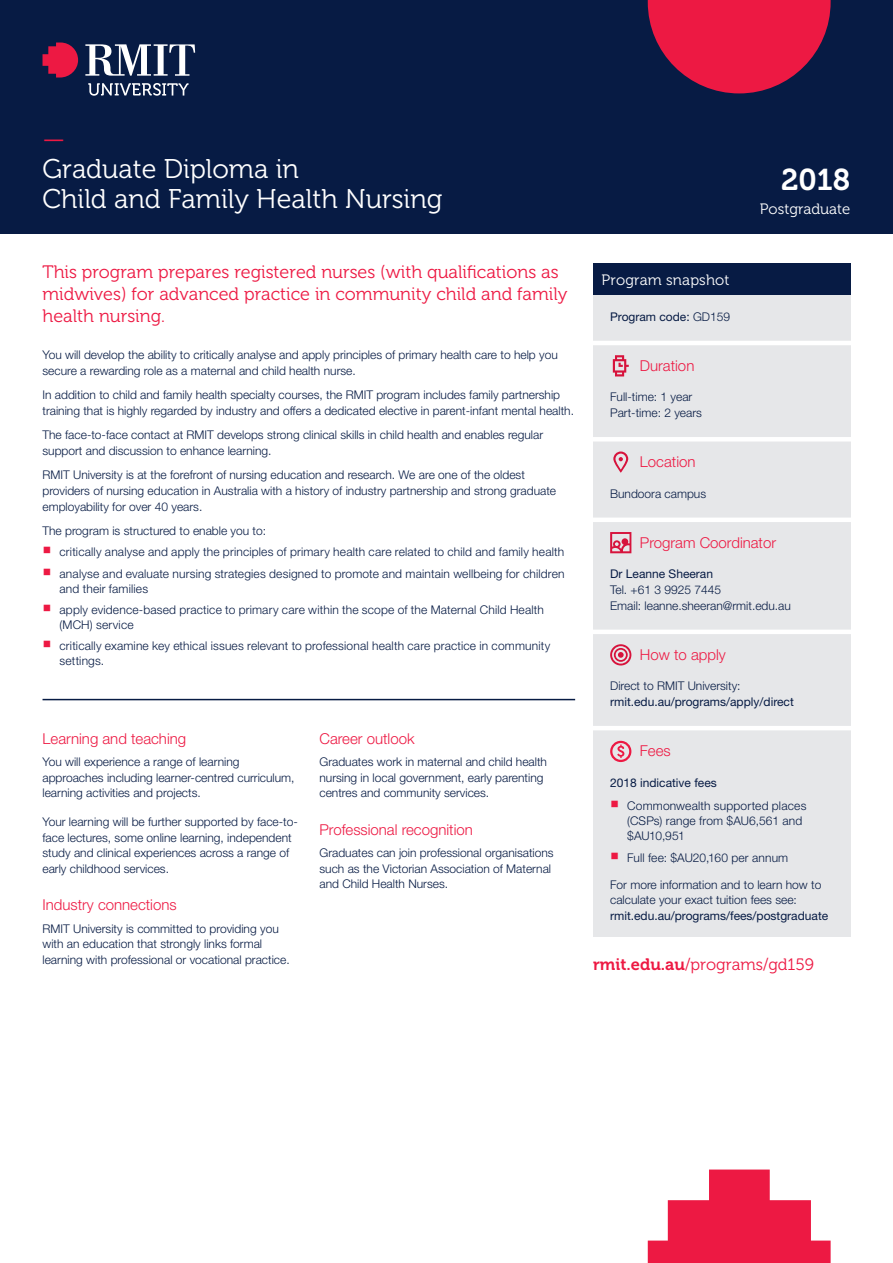
<style>
.page{position:relative;width:893px;height:1263px;background:#fff}
.page>*{position:absolute;margin:0;border:0;box-sizing:border-box;transform-origin:0 0}
.t1{font:30px "Museo 700";color:#fff}
.t2{font:27px/30px "Museo 300";color:#fff}
.t3{font:27px "Museo 300";color:#ed1943}
.t4{font:18px/21.8px "Museo 300";color:#ed1943}
.t5{font:16.5px "Museo 300";color:#ed1943}
.t6{font:300 15px "Helvetica Neue LT Pro";color:#ed1943}
.t7{font:15px "Museo 300";letter-spacing:.01em;color:#fff}
.t8{font:300 12px/15.8px "Helvetica Neue LT Pro";color:#071b44}
.t9{font:12px "Helvetica Neue LT Pro";color:#071b44}
.s1{color:#ed1943}
.s2{font-weight:300}
.s3{font-family:"Museo 700"}
</style>
<div class="page">
<div style="left:0;top:0;width:893px;height:234px;background:#071b44"></div>
<svg style="left:43px;top:43px;width:35px;height:35px"></svg>
<svg style="left:85px;top:44px;width:110px;height:32px"></svg>
<svg style="left:88px;top:83px;width:101px;height:13px"></svg>
<svg style="left:648px;top:1169px;width:183px;height:94px"></svg>
<svg style="left:648px;top:0;width:183px;height:93px"></svg>
<hr style="left:43px;top:699px;width:532px;height:1px;background:#071b44">
<div style="left:593px;top:295px;width:257px;height:642px;background:#e6e7e9"></div>
<hr style="left:568px;top:341px;width:308px;height:4px;background:#fff">
<hr style="left:568px;top:437px;width:308px;height:4px;background:#fff">
<hr style="left:568px;top:518px;width:308px;height:4px;background:#fff">
<hr style="left:568px;top:630px;width:308px;height:4px;background:#fff">
<hr style="left:568px;top:726px;width:308px;height:4px;background:#fff">
<svg style="left:613px;top:355px;width:16px;height:21px"></svg>
<svg style="left:613px;top:451px;width:15px;height:22px"></svg>
<svg style="left:610px;top:532px;width:21px;height:21px"></svg>
<div style="left:593px;top:264px;width:257px;height:31px;background:#071b44"></div>
<div style="left:610px;top:741px;width:21px;height:21px;border:2px solid #ed1943;border-radius:50%"></div>
<svg style="left:617px;top:744px;width:7px;height:14px"></svg>
<svg style="left:610px;top:644px;width:21px;height:21px"></svg>
<h2 class="t3" style="left:43px;top:124px;width:24px">—</h2>
<h2 class="t2" style="left:43px;top:154px;width:401px">Graduate Diploma in<br>Child and Family Health Nursing</h2>
<h3 class="t4" style="left:43px;top:262px;width:526px">This program prepares registered nurses (with qualifications as midwives) for advanced practice in community child and family health nursing.</h3>
<p class="t8" style="left:43px;top:347px;width:517px">You will develop the ability to critically analyse and apply principles of primary health care to help you secure a rewarding role as a maternal and child health nurse.</p>
<p class="t8" style="left:43px;top:387px;width:533px">In addition to child and family health specialty courses, the RMIT program includes family partnership training that is highly regarded by industry and offers a dedicated elective in parent-infant mental health.</p>
<p class="t8" style="left:43px;top:427px;width:502px">The face-to-face contact at RMIT develops strong clinical skills in child health and enables regular support and discussion to enhance learning.</p>
<p class="t8" style="left:43px;top:467px;width:515px">RMIT University is at the forefront of nursing education and research. We are one of the oldest providers of nursing education in Australia with a history of industry partnership and strong graduate employability for over 40 years.</p>
<p class="t8" style="left:43px;top:522px;width:225px">The program is structured to enable you to:</p>
<p class="t8" style="left:43px;top:544px;width:523px"><span class="s1">○</span> critically analyse and apply the principles of primary health care related to child and family health</p>
<p class="t8" style="left:60px;top:565px;width:507px;line-height:15px;text-indent:-17px"><span class="s1">○</span> analyse and evaluate nursing strategies designed to promote and maintain wellbeing for children and their families</p>
<p class="t8" style="left:60px;top:602px;width:486px;line-height:15px;text-indent:-17px"><span class="s1">○</span> apply evidence-based practice to primary care within the scope of the Maternal Child Health (MCH) service</p>
<p class="t8" style="left:60px;top:638px;width:492px;line-height:15px;text-indent:-17px"><span class="s1">○</span> critically examine key ethical issues relevant to professional health care practice in community settings.</p>
<p class="t6" style="left:43px;top:729px;width:145px">Learning and teaching</p>
<p class="t8" style="left:43px;top:753px;width:254px">You will experience a range of learning approaches including learner-centred curriculum, learning activities and projects.</p>
<p class="t8" style="left:43px;top:813px;width:257px">Your learning will be further supported by face-to&shy;face lectures, some online learning, independent study and clinical experiences across a range of early childhood services.</p>
<p class="t6" style="left:43px;top:896px;width:136px">Industry connections</p>
<p class="t8" style="left:43px;top:920px;width:249px">RMIT University is committed to providing you with an education that strongly links formal learning with professional or vocational practice.</p>
<p class="t6" style="left:319px;top:729px;width:97px">Career outlook</p>
<p class="t8" style="left:319px;top:753px;width:229px">Graduates work in maternal and child health nursing in local government, early parenting centres and community services.</p>
<p class="t6" style="left:319px;top:820px;width:155px">Professional recognition</p>
<p class="t8" style="left:319px;top:844px;width:236px">Graduates can join professional organisations such as the Victorian Association of Maternal and Child Health Nurses.</p>
<p class="t7" style="left:602px;top:272px;width:129px">Program snapshot</p>
<h1 class="t1" style="left:781px;top:163px;width:71px">2018</h1>
<p class="t7" style="left:760px;top:201px;width:92px">Postgraduate</p>
<p class="t9" style="left:610px;top:309px;width:122px">Program code: <span class="s2">GD159</span></p>
<p class="t6" style="left:640px;top:356px;width:56px">Duration</p>
<p class="t8" style="left:610px;top:389px;width:93px">Full-time: 1 year<br>Part-time: 2 years</p>
<p class="t6" style="left:640px;top:452px;width:57px">Location</p>
<p class="t8" style="left:610px;top:485px;width:98px">Bundoora campus</p>
<p class="t6" style="left:640px;top:533px;width:138px">Program Coordinator</p>
<p class="t9" style="left:610px;top:567px;width:104px">Dr Leanne Sheeran</p>
<p class="t8" style="left:610px;top:581px;width:182px">Tel. +61 3 9925 7445<br>Email: leanne.sheeran@rmit.edu.au</p>
<p class="t6" style="left:640px;top:645px;width:87px">How to apply</p>
<p class="t8" style="left:610px;top:678px;width:132px">Direct to RMIT University:</p>
<p class="t9" style="left:610px;top:694px;width:185px">rmit.edu.au/programs/apply/direct</p>
<p class="t6" style="left:640px;top:741px;width:32px">Fees</p>
<p class="t9" style="left:610px;top:775px;width:108px">2018 indicative fees</p>
<p class="t8" style="left:627px;top:798px;width:181px;line-height:15px;text-indent:-17px"><span class="s1">○</span> Commonwealth supported places (CSPs) range from $AU6,561 and $AU10,951</p>
<p class="t8" style="left:610px;top:844px;width:213px;line-height:26.4px"><span class="s1">○</span> Full fee: $AU20,160 per annum<br>For more information and to learn how to</p>
<p class="t8" style="left:610px;top:892px;width:188px">calculate your exact tuition fees see:</p>
<p class="t9" style="left:610px;top:909px;width:220px">rmit.edu.au/programs/fees/postgraduate</p>
<h3 class="t5" style="left:593px;top:956px;width:222px"><span class="s3">rmit.edu.au</span>/programs/gd159</h3>
</div>
